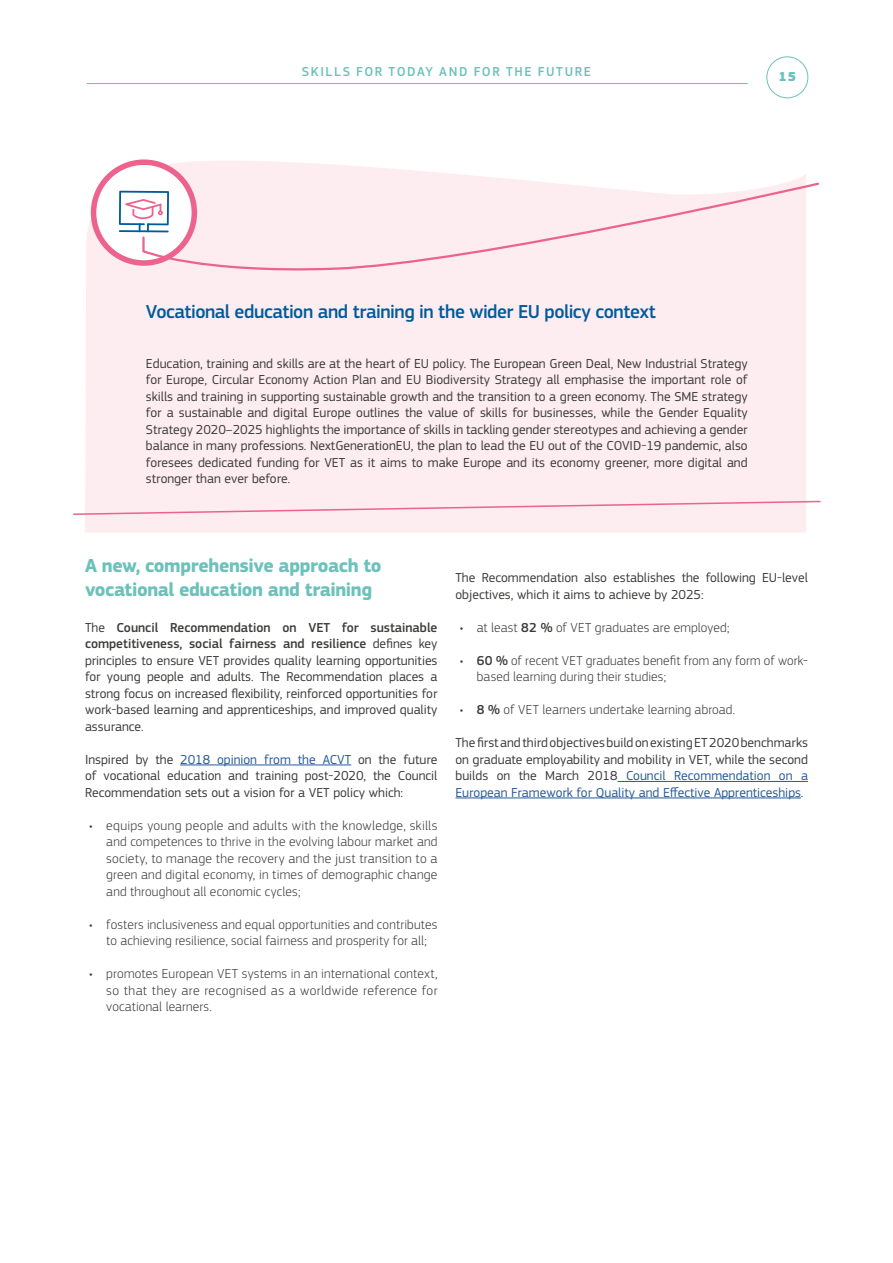
<style>
.page{position:relative;width:893px;height:1263px;background:#fff}
.page>*{position:absolute;margin:0;border:0;box-sizing:border-box;transform-origin:0 0}
.H2{font:700 19.5px/23.4px "EC Square Sans Pro";letter-spacing:-.02em;color:#6bc2bb}
.H4{font:500 19.5px "EC Square Sans Pro";letter-spacing:-.025em;color:#005b9a}
.Body{font:13.5px/16.5px "EC Square Sans Pro";color:#3c3c3b;text-align:justify}
.Bullet_Point{font:300 13.5px/16.5px "EC Square Sans Pro";letter-spacing:.015em;color:#3c3c3b;text-align:justify}
.t1{font:500 13.5px "EC Square Sans Pro";letter-spacing:.12em;color:#6bc2bb}
.t2{font:900 13.5px "EC Square Sans Pro Extra";color:#6bc2bb}
.s1{font-weight:500}
.s2{color:#275b9b}
</style>
<div class="page">
<div style="left:85px;top:161px;width:721px;height:372px;background:#fdecf0"></div>
<svg style="left:73px;top:500px;width:748px;height:16px;background:#fbdfe7"></svg>
<div style="left:94px;top:162px;width:100px;height:101px;background:#fff;border-radius:50%"></div>
<div style="left:91px;top:159px;width:106px;height:107px;border:6px solid #ec638e;border-radius:50%"></div>
<svg style="left:141px;top:181px;width:678px;height:92px;background:#fce9ee"></svg>
<svg style="left:142px;top:238px;width:3px;height:13px"></svg>
<svg style="left:119px;top:191px;width:50px;height:41px"></svg>
<hr style="left:180px;top:764px;width:171px;height:1px;background:#275b9b">
<hr style="left:617px;top:781px;width:191px;height:1px;background:#275b9b">
<hr style="left:455px;top:797px;width:346px;height:1px;background:#275b9b">
<hr style="left:87px;top:83px;width:661px;height:1px;background:#6bc2bb">
<div style="left:767px;top:57px;width:41px;height:41px;border:1px solid #6bc2bb;border-radius:50%"></div>
<p class="t1" style="left:302px;top:64px;width:291px">SKILLS FOR TODAY AND FOR THE FUTURE</p>
<p class="t2" style="left:778px;top:68px;width:19px">15</p>
<p class="H4" style="left:146px;top:300px;width:511px">Vocational education and training in the wider EU policy context</p>
<p class="Body" style="left:146px;top:355px;width:603px">Education, training and skills are at the heart of EU policy. The European Green Deal, New Industrial Strategy for Europe, Circular Economy Action Plan and EU Biodiversity Strategy all emphasise the important role of skills and training in supporting sustainable growth and the transition to a green economy. The SME strategy for a sustainable and digital Europe outlines the value of skills for businesses, while the Gender Equality Strategy 2020–2025 highlights the importance of skills in tackling gender stereotypes and achieving a gender balance in many professions. NextGenerationEU, the plan to lead the EU out of the COVID-19 pandemic, also foresees dedicated funding for VET as it aims to make Europe and its economy greener, more digital and stronger than ever before.</p>
<p class="H2" style="left:85px;top:555px;width:298px">A new, comprehensive approach to vocational education and training</p>
<p class="Body" style="left:85px;top:619px;width:354px">The <span class="s1">Council Recommendation on VET for sustainable competitiveness, social fairness and resilience</span> defines key principles to ensure VET provides quality learning opportunities for young people and adults. The Recommendation places a strong focus on increased flexibility, reinforced opportunities for work-based learning and apprenticeships, and improved quality assurance.</p>
<p class="Body" style="left:85px;top:751px;width:354px">Inspired by the <span class="s2">2018 opinion from the ACVT</span> on the future of vocational education and training post-2020, the Council Recommendation sets out a vision for a VET policy which:</p>
<p class="Bullet_Point" style="left:106px;top:817px;width:333px;text-indent:-17px">• equips young people and adults with the knowledge, skills and competences to thrive in the evolving labour market and society, to manage the recovery and the just transition to a green and digital economy, in times of demographic change and throughout all economic cycles;</p>
<p class="Bullet_Point" style="left:89px;top:916px;width:350px;text-align:center">• fosters inclusiveness and equal opportunities and contributes to achieving resilience, social fairness and prosperity for all;</p>
<p class="Bullet_Point" style="left:106px;top:965px;width:333px;text-indent:-17px">• promotes European VET systems in an international context, so that they are recognised as a worldwide reference for vocational learners.</p>
<p class="Body" style="left:455px;top:569px;width:354px">The Recommendation also establishes the following EU-level objectives, which it aims to achieve by 2025:</p>
<p class="Bullet_Point" style="left:460px;top:619px;width:271px">• at least <span class="s1">82 %</span> of VET graduates are employed;</p>
<p class="Bullet_Point" style="left:477px;top:652px;width:333px;text-indent:-17px">• <span class="s1">60 %</span> of recent VET graduates benefit from any form of work&shy;based learning during their studies;</p>
<p class="Bullet_Point" style="left:460px;top:701px;width:277px">• <span class="s1">8 %</span> of VET learners undertake learning abroad.</p>
<p class="Body" style="left:455px;top:734px;width:354px">The first and third objectives build on existing ET 2020 benchmarks on graduate employability and mobility in VET, while the second builds on the March 2018 <span class="s2">Council Recommendation on a European Framework for Quality and Effective Apprenticeships</span>.</p>
</div>
